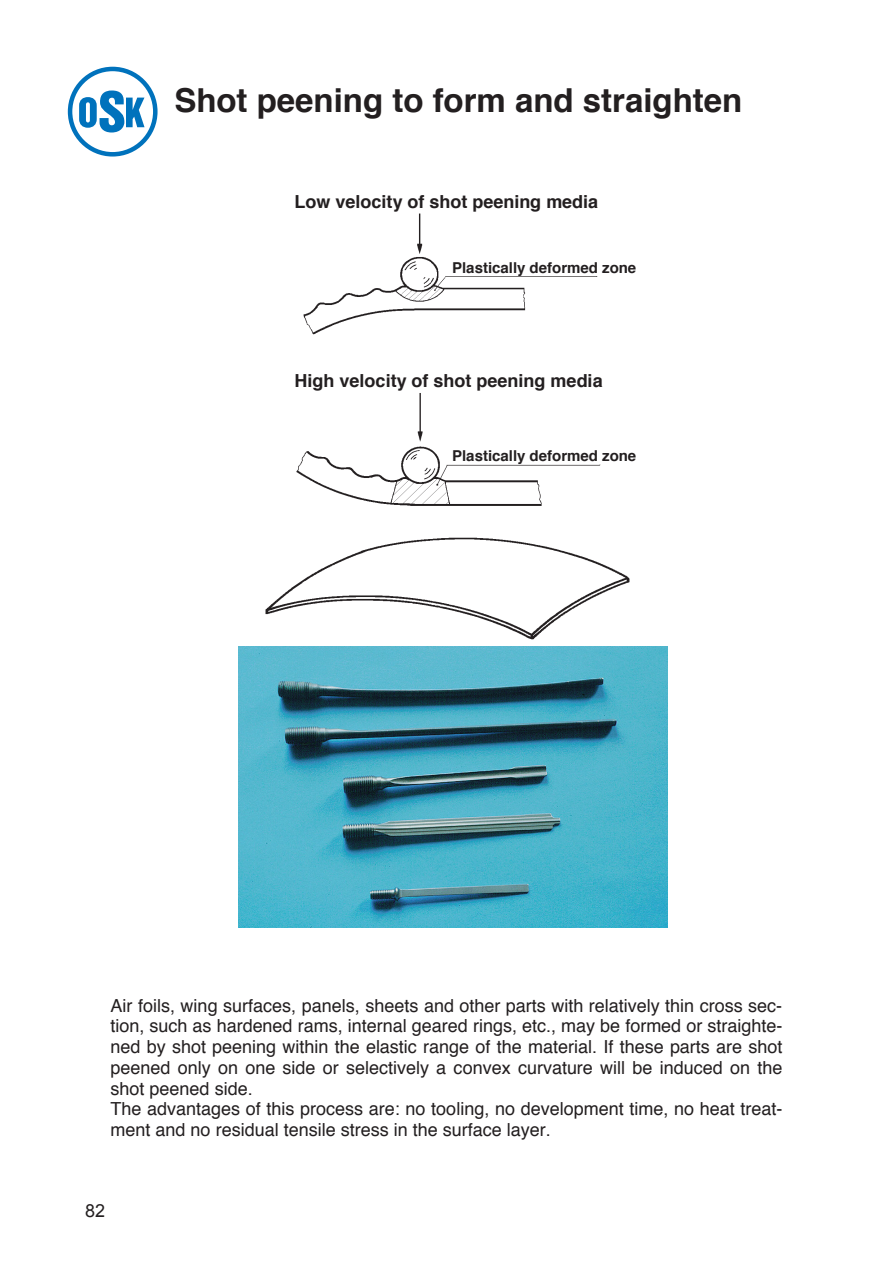
<style>
.page{position:relative;width:893px;height:1263px;background:#fff}
.page>*{position:absolute;margin:0;border:0;box-sizing:border-box;transform-origin:0 0}
.t1{font:700 33px "Helvetica";color:#231f20}
.t2{font:18px/20.7px "Helvetica";color:#231f20}
.t3{font:700 18px "Helvetica";color:#231f20}
.t4{font:18px "Arial";color:#231f20}
.t5{font:700 15px "Helvetica";color:#231f20}
.s1{font-family:"Switzerland Inserat Plain";font-weight:400;font-size:33.3px;color:#0072bc}
.s2{font-family:"Switzerland Inserat Plain";font-weight:400;font-size:43.65px;color:#0072bc}
</style>
<div class="page">
<img style="left:296px;top:393px;width:305px;height:113px">
<img style="left:265px;top:537px;width:365px;height:103px">
<img style="left:303px;top:213px;width:295px;height:122px">
<div style="left:68px;top:67px;width:90px;height:90px;border:4px solid #0072bc;border-radius:50%"></div>
<svg style="left:79px;top:90px;width:66px;height:43px"></svg>
<img style="left:238px;top:646px;width:430px;height:281px">
<p class="t1" style="left:78px;top:73px;width:666px"><span class="s1">O</span><span class="s2">S</span><span class="s1">K</span> Shot peening to form and straighten</p>
<p class="t3" style="left:294px;top:187px;width:305px">Low velocity of shot peening media</p>
<p class="t5" style="left:452px;top:256px;width:186px">Plastically deformed zone</p>
<p class="t3" style="left:295px;top:366px;width:310px">High velocity of shot peening media</p>
<p class="t5" style="left:452px;top:443px;width:186px">Plastically deformed zone</p>
<p class="t2" style="left:111px;top:995px;width:674px">Air foils, wing surfaces, panels, sheets and other parts with relatively thin cross sec&shy;tion, such as hardened rams, internal geared rings, etc., may be formed or straighte&shy;ned by shot peening within the elastic range of the material. If these parts are shot peened only on one side or selectively a convex curvature will be induced on the shot peened side.<br>The advantages of this process are: no tooling, no development time, no heat treat&shy;ment and no residual tensile stress in the surface layer.</p>
<p class="t4" style="left:85px;top:1198px;width:22px">82</p>
</div>
